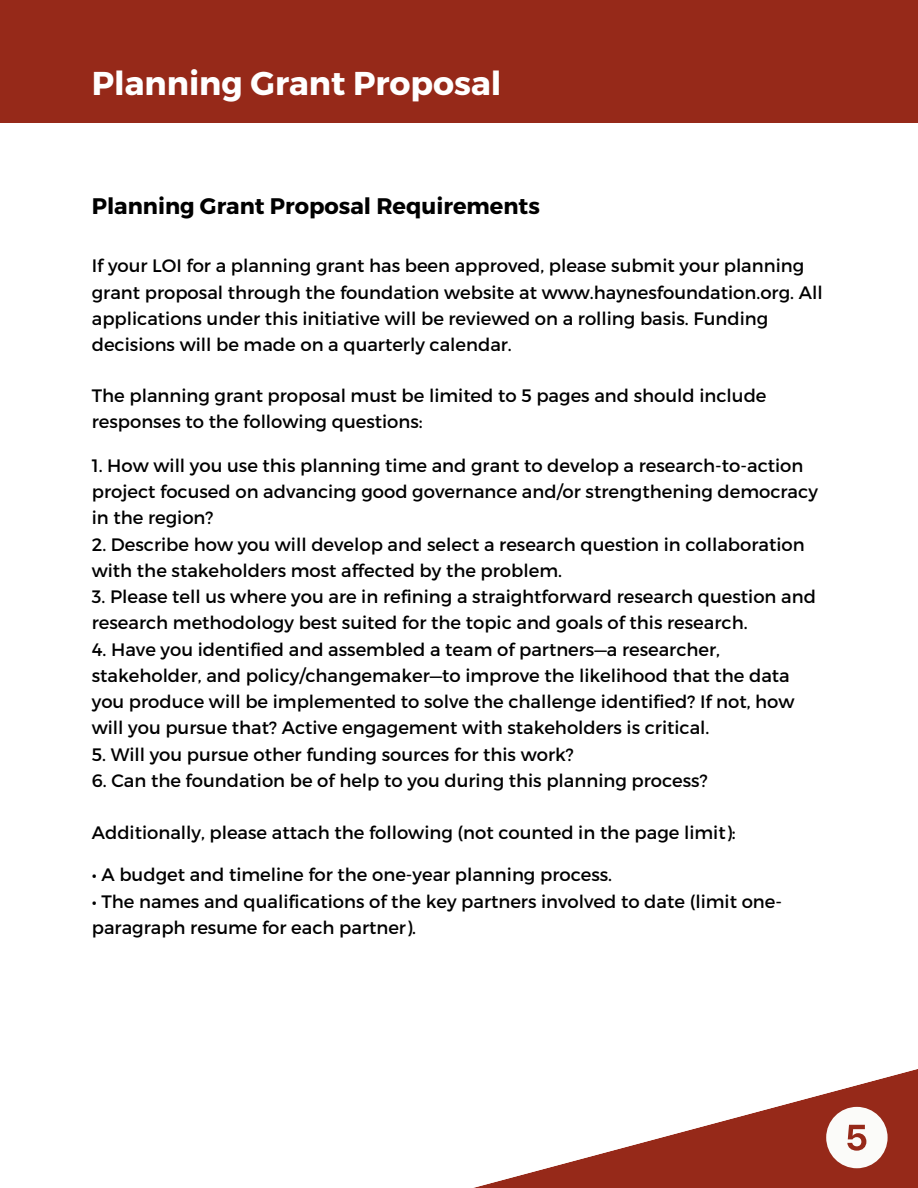
<style>
.page{position:relative;width:918px;height:1188px;background:#fff}
.page>*{position:absolute;margin:0;border:0;box-sizing:border-box;transform-origin:0 0}
.t1{font:700 33px "Montserrat";color:#fff}
.t2{font:700 22.5px "Montserrat";color:#000}
.t3{font:18px/26.2px "Montserrat";color:#000}
</style>
<div class="page">
<div style="left:0;top:0;width:918px;height:123px;background:#962919"></div>
<svg style="left:473px;top:1069px;width:445px;height:119px"></svg>
<svg style="left:826px;top:1107px;width:62px;height:61px"></svg>
<p class="t1" style="left:92px;top:62px;width:411px">Planning Grant Proposal</p>
<p class="t2" style="left:92px;top:191px;width:450px">Planning Grant Proposal Requirements</p>
<p class="t3" style="left:92px;top:252px;width:732px">If your LOI for a planning grant has been approved, please submit your planning grant proposal through the foundation website at www.haynesfoundation.org. All applications under this initiative will be reviewed on a rolling basis. Funding decisions will be made on a quarterly calendar.</p>
<p class="t3" style="left:92px;top:381px;width:676px">The planning grant proposal must be limited to 5 pages and should include responses to the following questions:</p>
<p class="t3" style="left:92px;top:451px;width:728px">1. How will you use this planning time and grant to develop a research-to-action project focused on advancing good governance and/or strengthening democracy in the region?</p>
<p class="t3" style="left:92px;top:530px;width:714px">2. Describe how you will develop and select a research question in collaboration with the stakeholders most affected by the problem.</p>
<p class="t3" style="left:92px;top:583px;width:726px">3. Please tell us where you are in refining a straightforward research question and research methodology best suited for the topic and goals of this research.</p>
<p class="t3" style="left:92px;top:635px;width:704px">4. Have you identified and assembled a team of partners—a researcher, stakeholder, and policy/changemaker—to improve the likelihood that the data you produce will be implemented to solve the challenge identified? If not, how will you pursue that? Active engagement with stakeholders is critical.</p>
<p class="t3" style="left:92px;top:740px;width:484px">5. Will you pursue other funding sources for this work?</p>
<p class="t3" style="left:92px;top:766px;width:617px">6. Can the foundation be of help to you during this planning process?</p>
<p class="t3" style="left:92px;top:819px;width:645px">Additionally, please attach the following (not counted in the page limit):</p>
<p class="t3" style="left:92px;top:861px;width:522px">• A budget and timeline for the one-year planning process.</p>
<p class="t3" style="left:92px;top:887px;width:692px">• The names and qualifications of the key partners involved to date (limit one&shy;paragraph resume for each partner).</p>
</div>
